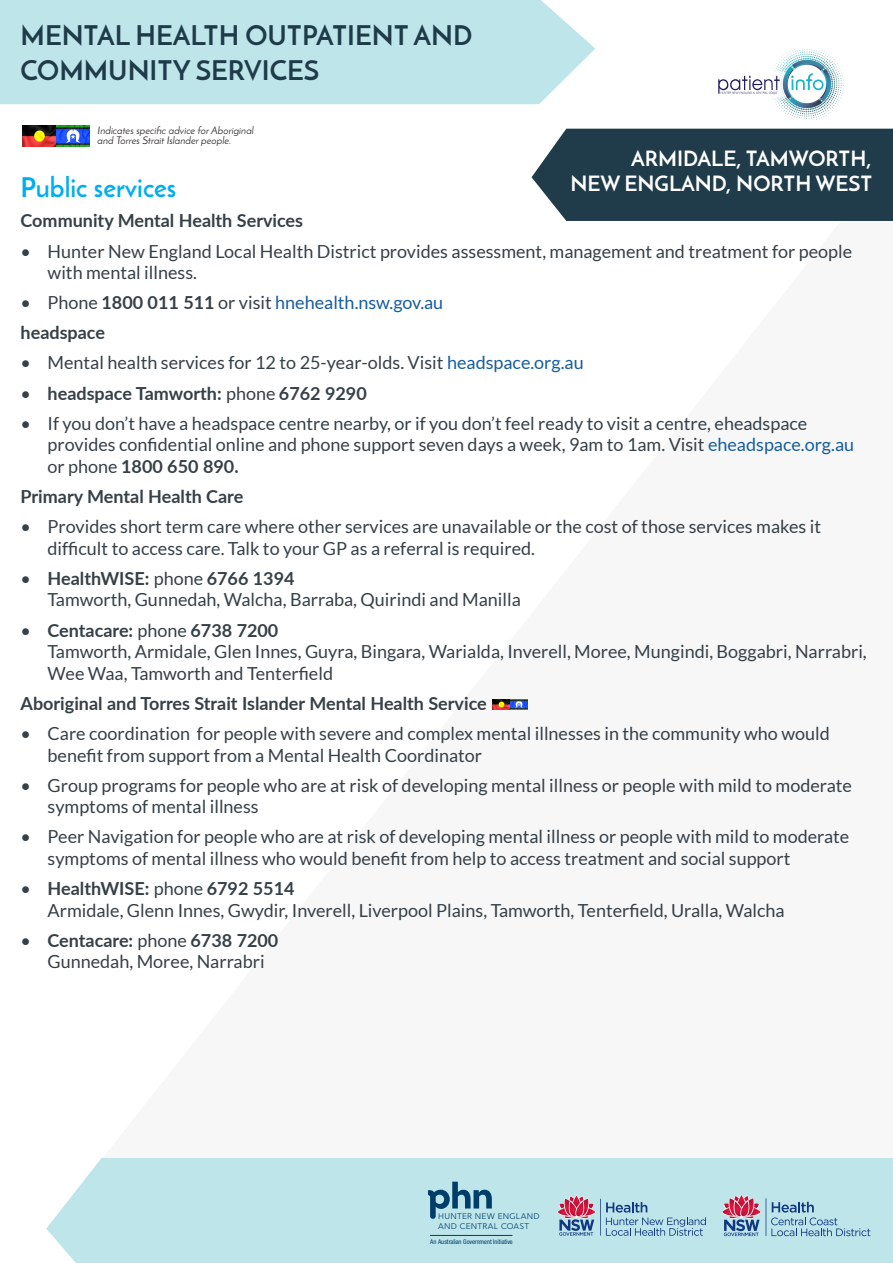
<style>
.page{position:relative;width:893px;height:1263px;background:#fff}
.page>*{position:absolute;margin:0;border:0;box-sizing:border-box;transform-origin:0 0}
.t1{font:700 27px "Josefin Sans";color:#1f3b49}
.t2{font:700 27px "Josefin Sans";color:#00aeef}
.t3{font:700 21px "Josefin Sans";color:#fff}
.t4{font:18px/21.6px "Lato";color:#364047}
.t5{font:700 18px "Lato";color:#364047}
.t6{font:18px "Lato";color:#175d9e}
.t7{font:10.5px/10.5px "Josefin Sans";color:#231f20}
.t8{font:8.25px/9.9px "Gentleman 500";letter-spacing:.03em;color:#003d69}
.t9{font:condensed 6.45px "Helvetica Neue LT Std";color:#003d69}
.s1{color:#364047}
.s2{font-weight:700;color:#364047}
.s3{color:#175d9e}
.s4{font-weight:400}
.s5{font-weight:700}
</style>
<div class="page">
<div style="left:0;top:0;width:595px;height:104px;background:#bee5ea"></div>
<svg style="left:718px;top:49px;width:126px;height:71px"></svg>
<img style="left:777px;top:70px;width:10px;height:27px">
<div style="left:531px;top:129px;width:362px;height:92px;background:#203c4a"></div>
<div style="left:46px;top:1158px;width:847px;height:105px;background:#bee5ea"></div>
<svg style="left:722px;top:1195px;width:148px;height:41px;background:#a8bdce"></svg>
<svg style="left:558px;top:1195px;width:148px;height:41px;background:#a7bccd"></svg>
<svg style="left:428px;top:1182px;width:64px;height:37px;background:#7aa9bc"></svg>
<hr style="left:430px;top:1235px;width:82px;height:1px;background:#003d69">
<img style="left:22px;top:126px;width:67px;height:20px">
<img style="left:493px;top:699px;width:34px;height:11px">
<p class="t1" style="left:21px;top:18px;width:453px">MENTAL HEALTH OUTPATIENT AND</p>
<p class="t1" style="left:21px;top:54px;width:300px">COMMUNITY SERVICES</p>
<p class="t7" style="left:98px;top:125px;width:158px">Indicates specific advice for Aboriginal and Torres Strait Islander people.</p>
<p class="t3" style="left:631px;top:145px;width:242px">ARMIDALE, TAMWORTH,</p>
<p class="t3" style="left:570px;top:170px;width:303px">NEW ENGLAND, NORTH WEST</p>
<p class="t2" style="left:21px;top:171px;width:157px">Public services</p>
<p class="t5" style="left:21px;top:208px;width:284px">Community Mental Health Services</p>
<p class="t4" style="left:48px;top:240px;width:806px;text-indent:-27px">• Hunter New England Local Health District provides assessment, management and treatment for people with mental illness.</p>
<p class="t6" style="left:21px;top:293px;width:424px"><span class="s1">• Phone</span> <span class="s2">1800 011 511</span> <span class="s1">or visit</span> hnehealth.nsw.gov.au</p>
<p class="t5" style="left:21px;top:320px;width:86px">headspace</p>
<p class="t4" style="left:21px;top:352px;width:565px">• Mental health services for 12 to 25-year-olds. Visit <span class="s3">headspace.org.au</span></p>
<p class="t5" style="left:21px;top:380px;width:348px"><span class="s4">•</span> headspace Tamworth: <span class="s4">phone</span> 6762 9290</p>
<p class="t4" style="left:48px;top:412px;width:808px;text-indent:-27px">• If you don’t have a headspace centre nearby, or if you don’t feel ready to visit a centre, eheadspace provides confidential online and phone support seven days a week, 9am to 1am. Visit <span class="s3">eheadspace.org.au </span>or phone <span class="s5">1800 650 890.</span></p>
<p class="t5" style="left:21px;top:483px;width:224px">Primary Mental Health Care</p>
<p class="t4" style="left:48px;top:516px;width:775px;text-indent:-27px">• Provides short term care where other services are unavailable or the cost of those services makes it difficult to access care. Talk to your GP as a referral is required.</p>
<p class="t4" style="left:48px;top:567px;width:475px;text-indent:-27px">• <span class="s5">HealthWISE:</span> phone <span class="s5">6766 1394<br></span>Tamworth, Gunnedah, Walcha, Barraba, Quirindi and Manilla</p>
<p class="t4" style="left:48px;top:619px;width:821px;text-indent:-27px">• <span class="s5">Centacare:</span> phone <span class="s5">6738 7200<br></span>Tamworth, Armidale, Glen Innes, Guyra, Bingara, Warialda, Inverell, Moree, Mungindi, Boggabri, Narrabri,<br>Wee Waa, Tamworth and Tenterfield</p>
<p class="t5" style="left:21px;top:690px;width:468px">Aboriginal and Torres Strait Islander Mental Health Service</p>
<p class="t4" style="left:48px;top:722px;width:784px;text-indent:-27px">• Care coordination for people with severe and complex mental illnesses in the community who would benefit from support from a Mental Health Coordinator</p>
<p class="t4" style="left:48px;top:774px;width:806px;text-indent:-27px">• Group programs for people who are at risk of developing mental illness or people with mild to moderate symptoms of mental illness</p>
<p class="t4" style="left:48px;top:826px;width:803px;text-indent:-27px">• Peer Navigation for people who are at risk of developing mental illness or people with mild to moderate symptoms of mental illness who would benefit from help to access treatment and social support</p>
<p class="t4" style="left:48px;top:878px;width:739px;text-indent:-27px">• <span class="s5">HealthWISE:</span> phone <span class="s5">6792 5514<br></span>Armidale, Glenn Innes, Gwydir, Inverell, Liverpool Plains, Tamworth, Tenterfield, Uralla, Walcha</p>
<p class="t4" style="left:48px;top:929px;width:232px;text-indent:-27px">• <span class="s5">Centacare:</span> phone <span class="s5">6738 7200<br></span>Gunnedah, Moree, Narrabri</p>
<p class="t8" style="left:438px;top:1211px;width:103px">HUNTER NEW ENGLAND<br>AND CENTRAL COAST</p>
<p class="t9" style="left:430px;top:1238px;width:84px">An Australian Government Initiative</p>
</div>
